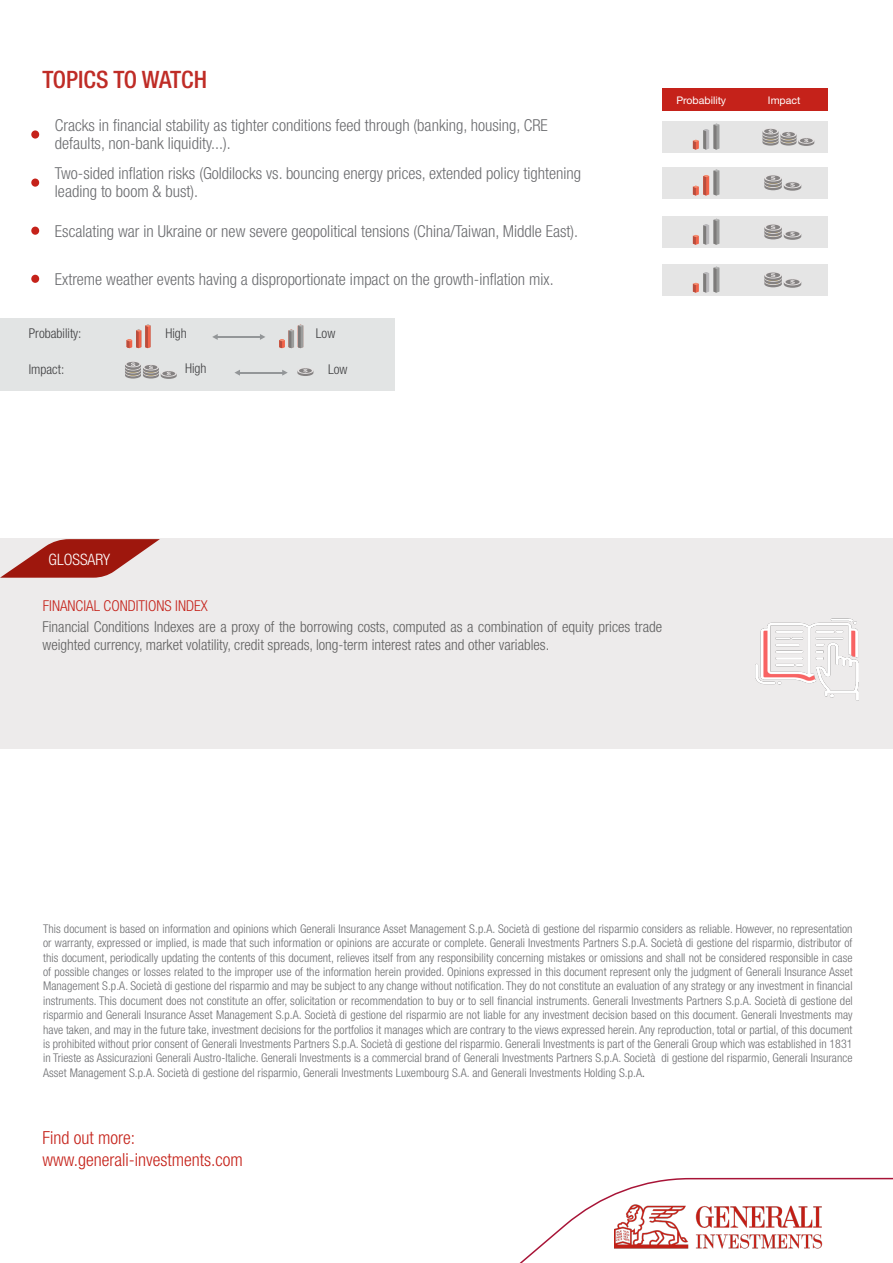
<style>
.page{position:relative;width:893px;height:1263px;background:#fff}
.page>*{position:absolute;margin:0;border:0;box-sizing:border-box;transform-origin:0 0}
.t1{font:500 condensed 24px "Helvetica Neue LT Std";color:#bf2c26}
.t2{font:300 condensed 18px "Helvetica Neue LT Std";color:#c5221a}
.t3{font:300 condensed 16.5px/18px "Helvetica Neue LT Std";color:#6c6d70}
.t4{font:300 condensed 15.75px "Helvetica Neue LT Std";color:#fff}
.t5{font:300 condensed 15px/18px "Helvetica Neue LT Std";color:#606060}
.t6{font:300 condensed 15px "Helvetica Neue LT Std";color:#c5221a}
.t7{font:300 condensed 13.5px "Helvetica Neue LT Std";color:#404042}
.t8{font:300 condensed 12px/14.4px "Helvetica Neue LT Std";letter-spacing:.005em;color:#6c6d70;text-align:justify}
.t9{font:10.5px "Helvetica Neue LT Std";color:#fff}
.s1{font-family:"Myriad Pro";font-weight:400;font-stretch:normal}
</style>
<div class="page">
<svg style="left:519px;top:1177px;width:374px;height:86px"></svg>
<img style="left:615px;top:1204px;width:213px;height:48px">
<div style="left:0;top:318px;width:395px;height:72px;background:#e2e4e4"></div>
<svg style="left:297px;top:369px;width:16px;height:7px"></svg>
<div style="left:125px;top:361px;width:16px;height:6px;background:#dedcdc;border-radius:50%"></div>
<svg style="left:125px;top:362px;width:52px;height:17px"></svg>
<svg style="left:260px;top:334px;width:5px;height:6px"></svg>
<svg style="left:212px;top:334px;width:6px;height:6px"></svg>
<hr style="left:217px;top:336px;width:45px;height:1px;background:#939698">
<svg style="left:282px;top:370px;width:6px;height:6px"></svg>
<svg style="left:234px;top:370px;width:6px;height:6px"></svg>
<hr style="left:239px;top:372px;width:45px;height:1px;background:#939698">
<svg style="left:127px;top:324px;width:24px;height:24px"></svg>
<svg style="left:279px;top:325px;width:24px;height:23px"></svg>
<div style="left:0;top:538px;width:893px;height:211px;background:#edebeb"></div>
<img style="left:755px;top:618px;width:104px;height:83px">
<svg style="left:0;top:539px;width:160px;height:39px"></svg>
<div style="left:662px;top:88px;width:78px;height:23px;background:#c5221a"></div>
<div style="left:741px;top:88px;width:87px;height:23px;background:#c5221a"></div>
<div style="left:31px;top:179px;width:8px;height:8px;background:#c5221a;border-radius:50%"></div>
<div style="left:31px;top:227px;width:8px;height:8px;background:#c5221a;border-radius:50%"></div>
<div style="left:662px;top:264px;width:166px;height:31px;background:#e5e5e5"></div>
<svg style="left:693px;top:267px;width:26px;height:26px"></svg>
<div style="left:31px;top:130px;width:8px;height:9px;background:#c5221a;border-radius:50%"></div>
<div style="left:31px;top:275px;width:8px;height:8px;background:#c5221a;border-radius:50%"></div>
<div style="left:662px;top:216px;width:166px;height:31px;background:#e5e5e5"></div>
<svg style="left:693px;top:219px;width:26px;height:26px"></svg>
<div style="left:662px;top:167px;width:166px;height:31px;background:#e5e5e5"></div>
<svg style="left:764px;top:176px;width:37px;height:15px"></svg>
<svg style="left:693px;top:169px;width:26px;height:27px"></svg>
<div style="left:662px;top:121px;width:166px;height:32px;background:#e5e5e5"></div>
<svg style="left:693px;top:124px;width:26px;height:26px"></svg>
<svg style="left:762px;top:129px;width:52px;height:17px"></svg>
<svg style="left:764px;top:225px;width:37px;height:15px"></svg>
<svg style="left:764px;top:273px;width:37px;height:15px"></svg>
<p class="t1" style="left:43px;top:65px;width:166px">TOPICS TO WATCH</p>
<p class="t3" style="left:55px;top:116px;width:494px">Cracks in financial stability as tighter conditions feed through (banking, housing, CRE defaults, non-bank liquidity...).</p>
<p class="t3" style="left:55px;top:165px;width:528px">Two-sided inflation risks (Goldilocks vs. bouncing energy prices, extended policy tightening leading to boom &amp; bust).</p>
<p class="t3" style="left:55px;top:222px;width:525px">Escalating war in Ukraine or new severe geopolitical tensions (China/Taiwan, Middle East).</p>
<p class="t3" style="left:55px;top:270px;width:500px">Extreme weather events having a disproportionate impact on the growth-inflation mix.</p>
<p class="t7" style="left:29px;top:326px;width:54px">Probability:</p>
<p class="t7" style="left:29px;top:362px;width:37px">Impact:</p>
<p class="t7" style="left:165px;top:326px;width:23px">High</p>
<p class="t7" style="left:316px;top:326px;width:21px">Low</p>
<p class="t7" style="left:185px;top:360px;width:23px">High</p>
<p class="t7" style="left:328px;top:361px;width:21px">Low</p>
<p class="t9" style="left:676px;top:94px;width:51px">Probability</p>
<p class="t9" style="left:768px;top:94px;width:34px">Impact</p>
<p class="t4" style="left:49px;top:550px;width:63px">GLOSSARY</p>
<p class="t6" style="left:43px;top:597px;width:166px">FINANCIAL CONDITIONS INDEX</p>
<p class="t5" style="left:42px;top:618px;width:621px">Financial Conditions Indexes are a proxy of the borrowing costs, computed as a combination of equity prices trade weighted currency, market volatility, credit spreads, long-term interest rates and other variables.</p>
<p class="t8" style="left:43px;top:921px;width:811px">This document is based on information and opinions which Generali Insurance Asset Management S.p.A. Società di gestione del risparmio considers as reliable. However, no representation or warranty, expressed or implied, is made that such information or opinions are accurate or complete. Generali Investments Partners S.p.A. Società di gestione del risparmio, distributor of this document, periodically updating the contents of this document, relieves itself from any responsibility concerning mistakes or omissions and shall not be considered responsible in case of possible changes or losses related to the improper use of the information herein provided. Opinions expressed in this document represent only the judgment of Generali Insurance Asset Management S.p.A. Società di gestione del risparmio and may be subject to any change without notification. They do not constitute an evaluation of any strategy or any investment in financial instruments. This document does not constitute an offer, solicitation or recommendation to buy or to sell financial instruments. Generali Investments Partners S.p.A. Società di gestione del risparmio and Generali Insurance Asset Management S.p.A. Società di gestione del risparmio are not liable for any investment decision based on this document. Generali Investments may have taken, and may in the future take, investment decisions for the portfolios it manages which are contrary to the views expressed herein. Any reproduction, total or partial, of this document is prohibited without prior consent of Generali Investments Partners S.p.A. Società di gestione del risparmio. Generali Investments is part of the Generali Group which was established in 1831 in Trieste as Assicurazioni Generali Austro-Italiche. Generali Investments is a commercial brand of Generali Investments Partners S.p.A. Società di gestione del risparmio, Generali Insurance Asset Management S.p.A. Società di gestione del risparmio, Generali Investments Luxembourg S.A. and Generali Investments Holding S.p.A<span class="s1">.</span></p>
<p class="t2" style="left:43px;top:1128px;width:94px">Find out more:</p>
<p class="t2" style="left:43px;top:1149px;width:202px">www.generali-investments.com</p>
</div>
